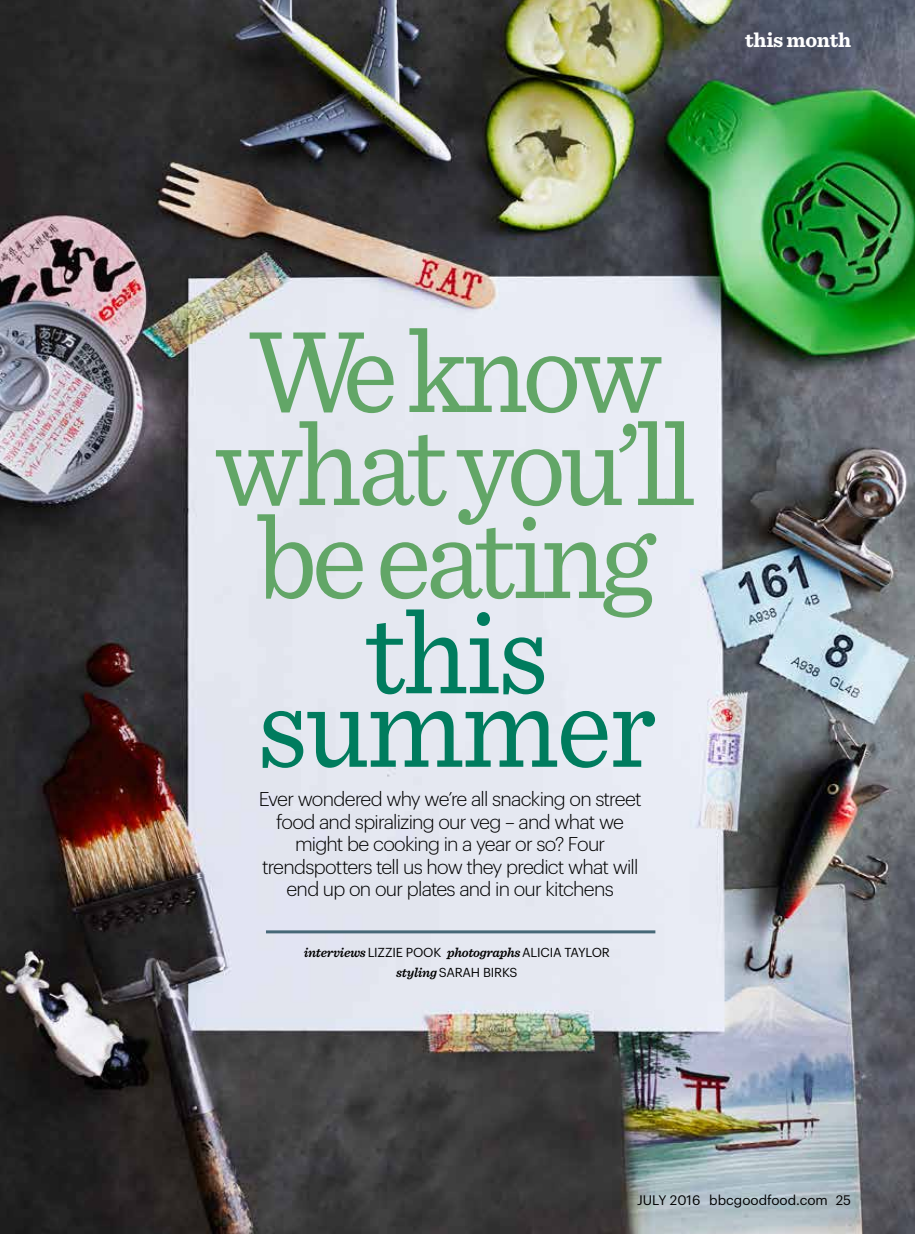
<style>
.page{position:relative;width:915px;height:1234px;background:#fff}
.page>*{position:absolute;margin:0;border:0;box-sizing:border-box;transform-origin:0 0}
.t1{font:121.8px/93px "Sentinel";letter-spacing:-.05em;color:#62a667;text-align:center;scale:.95 1}
.t2{font:121.8px "Sentinel";letter-spacing:-.02em;color:#007c5e;scale:.95 1}
.t3{font:700 21px "Sentinel";letter-spacing:-.015em;color:#fff}
.t4{font:300 19.5px/22.5px "Graphik";letter-spacing:-.04em;color:#000;text-align:center}
.t5{font:13.5px "Graphik";color:#000}
.t6{font:12.75px/20.2px "Graphik";letter-spacing:-.015em;color:#000;text-align:center}
.s1{font-family:"Sentinel";font-weight:600;font-style:italic;font-size:13.5px}
</style>
<div class="page">
<img style="left:0;top:0;width:914px;height:1233px">
<hr style="left:266px;top:930px;width:389px;height:3px;background:#466877">
<p class="t3" style="left:745px;top:23px;width:107px">this month</p>
<h1 class="t1" style="left:215px;top:317px;width:507px">We know what you’ll be eating</h1>
<h1 class="t2" style="left:365px;top:561px;width:194px">this</h1>
<h1 class="t2" style="left:257px;top:634px;width:421px">summer</h1>
<p class="t4" style="left:259px;top:786px;width:384px">Ever wondered why we’re all snacking on street food and spiralizing our veg – and what we might be cooking in a year or so? Four trendspotters tell us how they predict what will end up on our plates and in our kitchens</p>
<p class="t6" style="left:304px;top:940px;width:307px"><span class="s1">interviews</span> LIZZIE POOK <span class="s1">photographs</span> ALICIA TAYLOR <span class="s1">styling</span> SARAH BIRKS</p>
<p class="t5" style="left:637px;top:1189px;width:215px">JULY 2016 bbcgoodfood.com 25</p>
</div>
